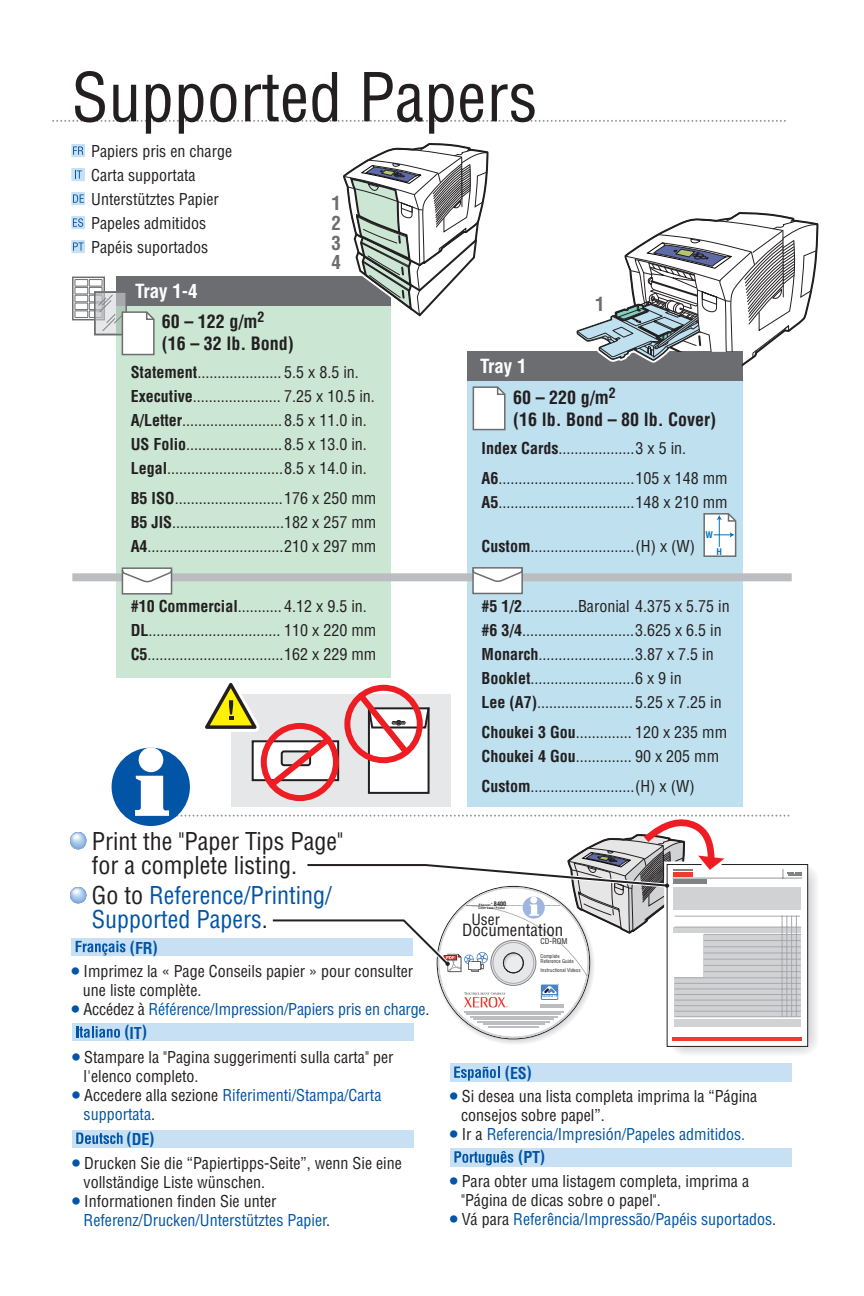
<style>
.page{position:relative;width:864px;height:1296px;background:#fff}
.page>*{position:absolute;margin:0;border:0;box-sizing:border-box;transform-origin:0 0}
.t1{font:condensed 65.8px "Helvetica";color:#231f20}
.t2{font:condensed 24px/24px "Helvetica";color:#231f20}
.t3{font:condensed 24px/24px "Helvetica";color:#0154a6}
.t4{font:700 condensed 19px "Helvetica";color:#fff}
.t5{font:700 condensed 19px/19.8px "Helvetica";color:#6c6d70;text-align:justify}
.t6{font:700 condensed 18px/22px "Helvetica";color:#231f20}
.t7{font:condensed 16.4px "Helvetica";color:#231f20}
.t8{font:condensed 16px/24px "Helvetica";color:#231f20}
.t9{font:condensed 16px/19px "Helvetica";color:#0154a6}
.t10{font:700 condensed 16px "Helvetica";letter-spacing:-.01em;color:#0154a6}
.t11{font:condensed 15.2px "Helvetica";color:#231f20}
.t12{font:700 condensed 9px "Helvetica";color:#0072bc}
.t13{font:condensed 7.8px "Helvetica";color:#231f20}
.t14{font:700 condensed 6.2px "Helvetica";color:#231f20}
.t15{font:condensed 5.2px/5.2px "Helvetica";color:#231f20}
.t16{font:700 condensed 3px/3.4px "Helvetica";letter-spacing:.05em;color:#231f20}
.s1{font-weight:700}
.s2{color:#231f20}
.s3{font-size:24px;color:#0154a6}
.s4{font-size:24px}
</style>
<div class="page">
<div style="left:667px;top:864px;width:141px;height:183px;background:#fff;border:1px solid #231f20"></div>
<hr style="left:673px;top:1038px;width:129px;height:3px;background:#ee3b32">
<div style="left:112px;top:748px;width:78px;height:78px;background:#0154a6;border-radius:50%"></div>
<svg style="left:53px;top:120px;width:733px;height:2px"></svg>
<div style="left:71px;top:144px;width:14px;height:13px;background:#c7e0f3"></div>
<div style="left:71px;top:168px;width:14px;height:13px;background:#c7e0f3"></div>
<svg style="left:73px;top:146px;width:10px;height:9px"></svg>
<svg style="left:75px;top:170px;width:7px;height:9px"></svg>
<div style="left:71px;top:192px;width:14px;height:13px;background:#c7e0f3"></div>
<svg style="left:73px;top:194px;width:11px;height:9px"></svg>
<div style="left:71px;top:216px;width:14px;height:13px;background:#c7e0f3"></div>
<svg style="left:73px;top:218px;width:10px;height:9px"></svg>
<div style="left:71px;top:240px;width:14px;height:13px;background:#c7e0f3"></div>
<svg style="left:73px;top:242px;width:11px;height:9px"></svg>
<img style="left:71px;top:887px;width:16px;height:17px">
<img style="left:71px;top:833px;width:16px;height:16px">
<svg style="left:72px;top:277px;width:33px;height:43px"></svg>
<div style="left:75px;top:279px;width:13px;height:7px;background:#fff;border:1px solid #6c6d70"></div>
<div style="left:89px;top:279px;width:13px;height:7px;background:#fff;border:1px solid #6c6d70"></div>
<div style="left:75px;top:287px;width:13px;height:7px;background:#fff;border:1px solid #6c6d70"></div>
<div style="left:89px;top:287px;width:13px;height:7px;background:#fff;border:1px solid #6c6d70"></div>
<div style="left:75px;top:295px;width:13px;height:7px;background:#fff;border:1px solid #6c6d70"></div>
<div style="left:89px;top:295px;width:13px;height:7px;background:#fff;border:1px solid #6c6d70"></div>
<div style="left:75px;top:303px;width:13px;height:7px;background:#fff;border:1px solid #6c6d70"></div>
<div style="left:89px;top:303px;width:13px;height:7px;background:#fff;border:1px solid #6c6d70"></div>
<div style="left:75px;top:311px;width:13px;height:7px;background:#fff;border:1px solid #6c6d70"></div>
<div style="left:89px;top:311px;width:13px;height:7px;background:#fff;border:1px solid #6c6d70"></div>
<div style="left:116px;top:277px;width:274px;height:29px;background:#6c6d70"></div>
<div style="left:116px;top:306px;width:274px;height:371px;background:#cbe6d3"></div>
<div style="left:467px;top:352px;width:275px;height:29px;background:#6c6d70"></div>
<div style="left:467px;top:381px;width:275px;height:426px;background:#bee0ef"></div>
<div style="left:72px;top:573px;width:720px;height:8px;background:#bcbdc0"></div>
<div style="left:122px;top:567px;width:50px;height:28px;background:#fff;border:2px solid #6c6d70"></div>
<svg style="left:121px;top:569px;width:52px;height:15px"></svg>
<div style="left:94px;top:291px;width:33px;height:44px;border:2px solid #6c6d70"></div>
<svg style="left:94px;top:292px;width:61px;height:64px"></svg>
<svg style="left:472px;top:386px;width:34px;height:45px;background:#e3e6e7"></svg>
<div style="left:472px;top:567px;width:51px;height:27px;background:#fff;border:2px solid #6c6d70"></div>
<svg style="left:471px;top:568px;width:53px;height:16px"></svg>
<svg style="left:703px;top:513px;width:34px;height:44px"></svg>
<svg style="left:135px;top:675px;width:667px;height:363px"></svg>
<svg style="left:342px;top:143px;width:147px;height:181px"></svg>
<svg style="left:570px;top:212px;width:249px;height:165px"></svg>
<div style="left:72px;top:1023px;width:341px;height:18px;background:#c7e0f3"></div>
<svg style="left:76px;top:1026px;width:42px;height:12px"></svg>
<svg style="left:114px;top:1029px;width:6px;height:9px"></svg>
<div style="left:72px;top:1130px;width:342px;height:18px;background:#c7e0f3"></div>
<svg style="left:76px;top:1133px;width:47px;height:11px"></svg>
<div style="left:450px;top:1064px;width:342px;height:18px;background:#c7e0f3"></div>
<svg style="left:454px;top:1067px;width:46px;height:14px"></svg>
<div style="left:450px;top:1148px;width:342px;height:18px;background:#c7e0f3"></div>
<svg style="left:454px;top:1151px;width:59px;height:14px"></svg>
<div style="left:71px;top:938px;width:342px;height:18px;background:#c7e0f3"></div>
<svg style="left:76px;top:941px;width:50px;height:15px"></svg>
<h1 class="t1" style="left:72px;top:70px;width:467px">Supported Papers</h1>
<p class="t8" style="left:91px;top:140px;width:142px">Papiers pris en charge<br>Carta supportata<br>Unterstütztes Papier<br>Papeles admitidos<br>Papéis suportados</p>
<p class="t5" style="left:331px;top:194px;width:11px">1<br>2<br>3<br>4</p>
<p class="t4" style="left:135px;top:284px;width:64px">Tray 1-4</p>
<p class="t6" style="left:162px;top:312px;width:133px">60 – 122 g/m<sup>2<br></sup>(16 – 32 lb. Bond)</p>
<p class="t5" style="left:595px;top:295px;width:11px">1</p>
<p class="t8" style="left:131px;top:361px;width:246px"><span class="s1">Statement</span>..................... 5.5 x 8.5 in.<br><span class="s1">Executive</span>...................... 7.25 x 10.5 in.<br><span class="s1">A/Letter</span>......................... 8.5 x 11.0 in.<br><span class="s1">US Folio</span>........................ 8.5 x 13.0 in.<br><span class="s1">Legal</span>.............................8.5 x 14.0 in.</p>
<p class="t8" style="left:131px;top:487px;width:247px;text-align:justify"><span class="s1">B5 ISO</span>...........................176 x 250 mm <span class="s1">B5 JIS</span>............................182 x 257 mm <span class="s1">A4</span>..................................210 x 297 mm</p>
<p class="t8" style="left:131px;top:595px;width:247px"><span class="s1">#10 Commercial</span>........... 4.12 x 9.5 in.<br><span class="s1">DL</span>................................. 110 x 220 mm<br><span class="s1">C5</span>..................................162 x 229 mm</p>
<h2 class="t2" style="left:92px;top:831px;width:253px">Print the "Paper Tips Page" for a complete listing.</h2>
<h2 class="t3" style="left:92px;top:885px;width:241px"><span class="s2">Go to</span> Reference/Printing/<br>Supported Papers<span class="s2">.</span></h2>
<p class="t10" style="left:130px;top:941px;width:29px">(FR)</p>
<p class="t8" style="left:83px;top:963px;width:332px;line-height:19px;text-indent:-11px"><span class="s3">•</span> Imprimez la « Page Conseils papier » pour consulter une liste complète.</p>
<p class="t9" style="left:72px;top:1001px;width:360px"><span class="s4">•</span> <span class="s2">Accédez à</span> Référence/Impression/Papiers pris en charge<span class="s2">.</span></p>
<p class="t8" style="left:84px;top:1048px;width:311px;line-height:19px;text-indent:-11px"><span class="s3">•</span> Stampare la "Pagina suggerimenti sulla carta" per l'elenco completo.</p>
<p class="t9" style="left:84px;top:1086px;width:299px;text-indent:-11px"><span class="s4">•</span> <span class="s2">Accedere alla sezione</span> Riferimenti/Stampa/Carta supportata<span class="s2">.</span></p>
<p class="t8" style="left:84px;top:1154px;width:320px;line-height:19px;text-indent:-11px"><span class="s3">•</span> Drucken Sie die “Papiertipps-Seite”, wenn Sie eine vollständige Liste wünschen.</p>
<p class="t9" style="left:84px;top:1192px;width:248px;text-indent:-11px"><span class="s4">•</span> <span class="s2">Informationen finden Sie unter<br></span>Referenz/Drucken/Unterstütztes Papier<span class="s2">.</span></p>
<p class="t10" style="left:124px;top:1025px;width:24px">(IT)</p>
<p class="t10" style="left:127px;top:1132px;width:29px">(DE)</p>
<p class="t4" style="left:480px;top:359px;width:48px">Tray 1</p>
<p class="t6" style="left:513px;top:387px;width:204px">60 – 220 g/m<sup>2<br></sup>(16 lb. Bond – 80 lb. Cover)</p>
<p class="t8" style="left:482px;top:434px;width:248px;line-height:30px"><span class="s1">Index Cards</span>...................3 x 5 in.<br><span class="s1">A6</span>..................................105 x 148 mm</p>
<p class="t8" style="left:482px;top:491px;width:248px"><span class="s1">A5</span>..................................148 x 210 mm</p>
<p class="t8" style="left:482px;top:535px;width:215px"><span class="s1">Custom</span>..........................(H) x (W)</p>
<p class="t12" style="left:706px;top:531px;width:9px">W</p>
<p class="t12" style="left:717px;top:548px;width:7px">H</p>
<p class="t8" style="left:482px;top:595px;width:250px"><span class="s1">#5 1/2</span>..............Baronial 4.375 x 5.75 in <span class="s1">#6 3/4</span>............................3.625 x 6.5 in <span class="s1">Monarch</span>........................3.87 x 7.5 in <span class="s1">Booklet</span>..........................6 x 9 in<br><span class="s1">Lee (A7)</span>........................ 5.25 x 7.25 in</p>
<p class="t8" style="left:482px;top:721px;width:247px"><span class="s1">Choukei 3 Gou</span>.............. 120 x 235 mm<br><span class="s1">Choukei 4 Gou</span>.............. 90 x 205 mm</p>
<p class="t8" style="left:482px;top:775px;width:215px"><span class="s1">Custom</span>..........................(H) x (W)</p>
<p class="t14" style="left:494px;top:901px;width:14px">8400</p>
<p class="t11" style="left:471px;top:913px;width:30px">User</p>
<p class="t7" style="left:462px;top:924px;width:103px">Documentation</p>
<p class="t13" style="left:540px;top:938px;width:29px">CD-ROM</p>
<p class="t15" style="left:541px;top:954px;width:35px">Complete<br>Reference Guide</p>
<p class="t15" style="left:541px;top:967px;width:42px">Instructional Videos</p>
<p class="t16" style="left:479px;top:903px;width:28px">Phaser<br>Color Laser Printer</p>
<p class="t10" style="left:505px;top:1066px;width:29px">(ES)</p>
<p class="t8" style="left:461px;top:1088px;width:298px;line-height:19px;text-indent:-11px"><span class="s3">•</span> Si desea una lista completa imprima la “Página consejos sobre papel”.</p>
<p class="t9" style="left:450px;top:1126px;width:297px"><span class="s4">•</span> <span class="s2">Ir a</span> Referencia/Impresión/Papeles admitidos.</p>
<p class="t8" style="left:461px;top:1173px;width:290px;line-height:19px;text-indent:-11px"><span class="s3">•</span> Para obter uma listagem completa, imprima a "Página de dicas sobre o papel".</p>
<p class="t9" style="left:450px;top:1211px;width:328px"><span class="s4">•</span> <span class="s2">Vá para</span> Referência/Impressão/Papéis suportados<span class="s2">.</span></p>
<p class="t10" style="left:518px;top:1150px;width:29px">(PT)</p>
</div>
